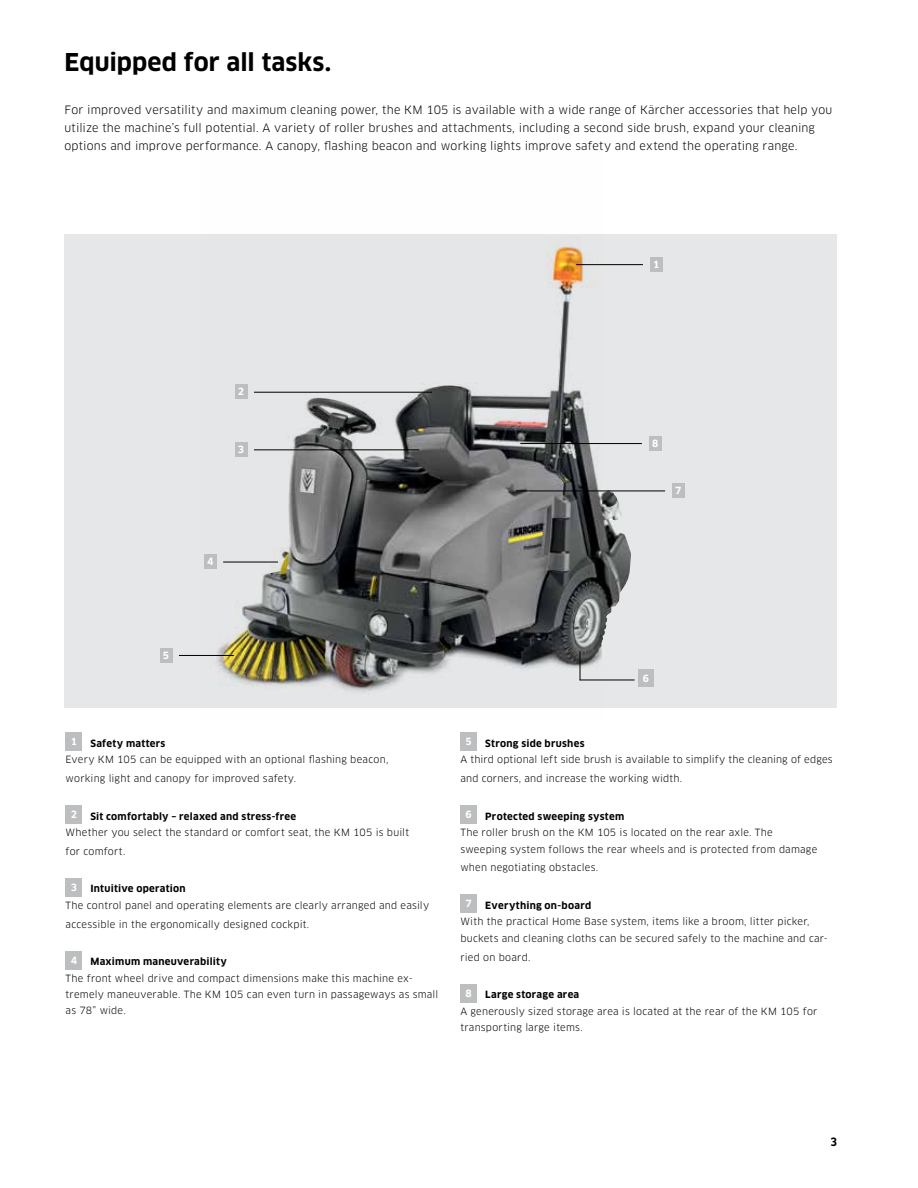
<style>
.page{position:relative;width:918px;height:1188px;background:#fff}
.page>*{position:absolute;margin:0;border:0;box-sizing:border-box;transform-origin:0 0}
.t1{font:700 24px "Clan Pro";color:#000}
.t2{font:11.25px/18px "Clan Pro";letter-spacing:.015em;color:#000}
.t3{font:700 11.25px "Clan Pro Narr";color:#000}
.t4{font:9.75px/16.5px "Clan Pro";letter-spacing:.02em;color:#000}
.t5{font:700 9.75px "Clan Pro";letter-spacing:.025em;color:#000}
.t6{font:700 9.75px "Clan Pro";color:#fff}
.t7{font:700 9.75px "Clan Offc Pro";color:#fff}
</style>
<div class="page">
<div style="left:64px;top:234px;width:773px;height:474px;background:#e6e7e8"></div>
<div style="left:66px;top:733px;width:16px;height:18px;background:#bcbec0"></div>
<div style="left:66px;top:805px;width:16px;height:19px;background:#bcbec0"></div>
<div style="left:66px;top:878px;width:16px;height:19px;background:#bcbec0"></div>
<div style="left:66px;top:951px;width:16px;height:19px;background:#bcbec0"></div>
<div style="left:460px;top:733px;width:17px;height:18px;background:#bcbec0"></div>
<div style="left:460px;top:805px;width:17px;height:19px;background:#bcbec0"></div>
<div style="left:460px;top:895px;width:17px;height:18px;background:#bcbec0"></div>
<div style="left:460px;top:984px;width:17px;height:19px;background:#bcbec0"></div>
<div style="left:638px;top:670px;width:16px;height:17px;background:#bcbec0"></div>
<img style="left:202px;top:238px;width:400px;height:454px">
<img style="left:222px;top:251px;width:342px;height:406px">
<hr style="left:576px;top:264px;width:67px;height:1px;background:#000">
<div style="left:650px;top:257px;width:13px;height:15px;background:#bcbec0"></div>
<hr style="left:520px;top:443px;width:122px;height:1px;background:#000">
<div style="left:649px;top:436px;width:13px;height:14px;background:#bcbec0"></div>
<hr style="left:516px;top:491px;width:149px;height:1px;background:#000">
<div style="left:672px;top:483px;width:13px;height:15px;background:#bcbec0"></div>
<svg style="left:580px;top:651px;width:1px;height:29px"></svg>
<hr style="left:580px;top:680px;width:55px;height:1px;background:#000">
<hr style="left:179px;top:655px;width:55px;height:1px;background:#000">
<div style="left:160px;top:648px;width:12px;height:14px;background:#bcbec0"></div>
<hr style="left:223px;top:562px;width:55px;height:1px;background:#000">
<div style="left:204px;top:555px;width:13px;height:14px;background:#bcbec0"></div>
<hr style="left:254px;top:450px;width:165px;height:1px;background:#000">
<div style="left:235px;top:442px;width:13px;height:15px;background:#bcbec0"></div>
<hr style="left:254px;top:392px;width:178px;height:1px;background:#000">
<div style="left:235px;top:385px;width:13px;height:14px;background:#bcbec0"></div>
<h1 class="t1" style="left:64px;top:49px;width:268px">Equipped for all tasks.</h1>
<p class="t2" style="left:64px;top:100px;width:769px">For improved versatility and maximum cleaning power, the KM 105 is available with a wide range of Kärcher accessories that help you utilize the machine’s full potential. A variety of roller brushes and attachments, including a second side brush, expand your cleaning options and improve performance. A canopy, flashing beacon and working lights improve safety and extend the operating range.</p>
<p class="t6" style="left:653px;top:259px;width:8px">1</p>
<p class="t6" style="left:238px;top:386px;width:8px">2</p>
<p class="t7" style="left:238px;top:444px;width:8px">3</p>
<p class="t6" style="left:207px;top:556px;width:8px">4</p>
<p class="t7" style="left:652px;top:437px;width:8px">8</p>
<p class="t6" style="left:675px;top:485px;width:8px">7</p>
<p class="t7" style="left:163px;top:649px;width:8px">5</p>
<p class="t6" style="left:71px;top:736px;width:8px">1</p>
<p class="t5" style="left:90px;top:737px;width:77px">Safety matters</p>
<p class="t4" style="left:66px;top:750px;width:324px;line-height:18.8px">Every KM 105 can be equipped with an optional flashing beacon, working light and canopy for improved safety.</p>
<p class="t7" style="left:71px;top:809px;width:8px">2</p>
<p class="t5" style="left:90px;top:810px;width:207px">Sit comfortably – relaxed and stress-free</p>
<p class="t4" style="left:66px;top:823px;width:345px;line-height:18.8px">Whether you select the standard or comfort seat, the KM 105 is built for comfort.</p>
<p class="t7" style="left:71px;top:882px;width:8px">3</p>
<p class="t5" style="left:90px;top:883px;width:97px">Intuitive operation</p>
<p class="t4" style="left:66px;top:896px;width:365px;line-height:18.8px">The control panel and operating elements are clearly arranged and easily accessible in the ergonomically designed cockpit.</p>
<p class="t7" style="left:71px;top:954px;width:8px">4</p>
<p class="t5" style="left:90px;top:956px;width:138px">Maximum maneuverability</p>
<p class="t4" style="left:66px;top:970px;width:374px">The front wheel drive and compact dimensions make this machine ex&shy;tremely maneuverable. The KM 105 can even turn in passageways as small as 78” wide.</p>
<p class="t6" style="left:643px;top:672px;width:8px">6</p>
<p class="t6" style="left:466px;top:736px;width:8px">5</p>
<p class="t5" style="left:485px;top:737px;width:101px">Strong side brushes</p>
<p class="t4" style="left:460px;top:750px;width:374px;line-height:18.8px">A third optional left side brush is available to simplify the cleaning of edges and corners, and increase the working width.</p>
<p class="t6" style="left:466px;top:809px;width:8px">6</p>
<p class="t5" style="left:485px;top:810px;width:141px">Protected sweeping system</p>
<p class="t4" style="left:460px;top:824px;width:358px">The roller brush on the KM 105 is located on the rear axle. The sweeping system follows the rear wheels and is protected from damage</p>
<p class="t4" style="left:460px;top:859px;width:139px">when negotiating obstacles.</p>
<p class="t6" style="left:466px;top:898px;width:8px">7</p>
<p class="t5" style="left:485px;top:899px;width:108px">Everything on-board</p>
<p class="t4" style="left:460px;top:913px;width:369px">With the practical Home Base system, items like a broom, litter picker, buckets and cleaning cloths can be secured safely to the machine and car-</p>
<p class="t4" style="left:460px;top:949px;width:72px">ried on board.</p>
<p class="t7" style="left:466px;top:987px;width:8px">8</p>
<p class="t5" style="left:485px;top:989px;width:96px">Large storage area</p>
<p class="t4" style="left:460px;top:1003px;width:359px">A generously sized storage area is located at the rear of the KM 105 for transporting large items.</p>
<p class="t3" style="left:831px;top:1135px;width:8px">3</p>
</div>
